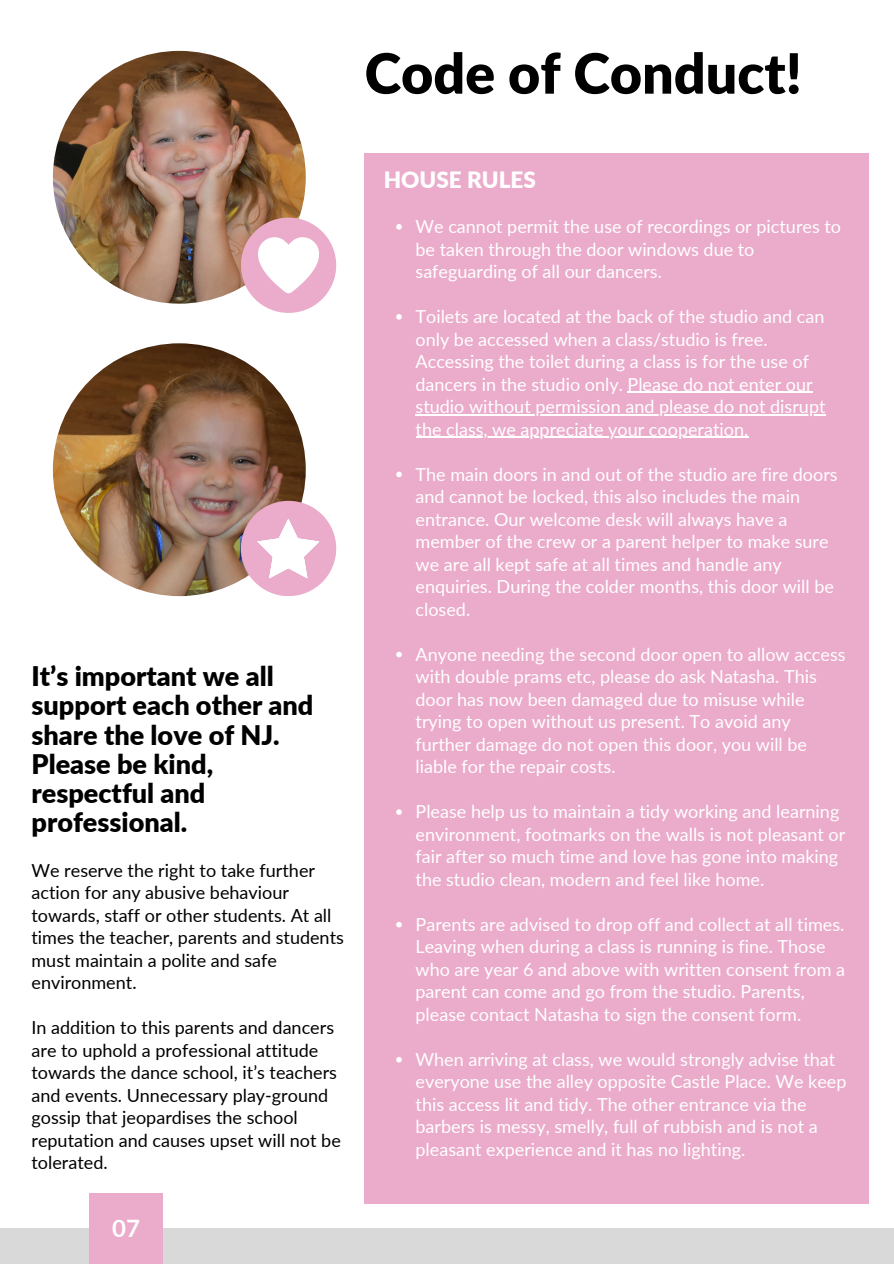
<style>
.page{position:relative;width:894px;height:1264px;background:#fff}
.page>*{position:absolute;margin:0;border:0;box-sizing:border-box;transform-origin:0 0}
.t1{font:900 55.5px "Lato";color:#000}
.t2{font:900 27px/29.2px "Lato";color:#000}
.t3{font:700 24px "Lato";color:#fff}
.t4{font:900 22.5px "Lato";color:#fff}
.t5{font:18px/22.5px "Lato";color:#fff}
.t6{font:18px/22.5px "Lato";color:#000}
</style>
<div class="page">
<div style="left:364px;top:154px;width:504px;height:1049px;background:#ebabcb"></div>
<div style="left:0;top:1228px;width:893px;height:35px;background:#d9d9d9"></div>
<div style="left:89px;top:1192px;width:74px;height:71px;background:#ebabcb"></div>
<img style="left:53px;top:51px;width:253px;height:253px;border-radius:50%">
<div style="left:241px;top:217px;width:95px;height:96px;background:#ebabcb;border-radius:50%"></div>
<svg style="left:258px;top:237px;width:60px;height:56px"></svg>
<img style="left:53px;top:343px;width:253px;height:253px;border-radius:50%">
<div style="left:241px;top:501px;width:95px;height:95px;background:#ebabcb;border-radius:50%"></div>
<svg style="left:257px;top:519px;width:62px;height:59px"></svg>
<svg style="left:396px;top:224px;width:6px;height:6px"></svg>
<svg style="left:396px;top:314px;width:6px;height:6px"></svg>
<hr style="left:627px;top:392px;width:185px;height:1px;background:#fff">
<hr style="left:415px;top:414px;width:410px;height:1px;background:#fff">
<hr style="left:415px;top:437px;width:333px;height:1px;background:#fff">
<svg style="left:396px;top:471px;width:6px;height:6px"></svg>
<svg style="left:396px;top:651px;width:6px;height:6px"></svg>
<svg style="left:396px;top:809px;width:6px;height:6px"></svg>
<svg style="left:396px;top:922px;width:6px;height:5px"></svg>
<svg style="left:396px;top:1057px;width:6px;height:5px"></svg>
<h1 class="t1" style="left:364px;top:39px;width:438px">Code of Conduct!</h1>
<p class="t2" style="left:31px;top:661px;width:283px">It’s important we all support each other and share the love of NJ.<br>Please be kind, respectful and professional.</p>
<p class="t6" style="left:31px;top:858px;width:314px">We reserve the right to take further action for any abusive behaviour towards, staff or other students. At all times the teacher, parents and students must maintain a polite and safe environment.</p>
<h2 class="t6" style="left:31px;top:1016px;width:311px">In addition to this parents and dancers are to uphold a professional attitude towards the dance school, it’s teachers and events. Unnecessary play-ground gossip that jeopardises the school reputation and causes upset will not be tolerated.</h2>
<p class="t3" style="left:112px;top:1212px;width:29px">07</p>
<p class="t4" style="left:383px;top:165px;width:154px">HOUSE RULES</p>
<h3 class="t5" style="left:415px;top:215px;width:427px">We cannot permit the use of recordings or pictures to be taken through the door windows due to safeguarding of all our dancers.</h3>
<p class="t5" style="left:415px;top:305px;width:410px">Toilets are located at the back of the studio and can only be accessed when a class/studio is free.<br>Accessing the toilet during a class is for the use of dancers in the studio only. Please do not enter our</p>
<p class="t5" style="left:415px;top:395px;width:411px">studio without permission and please do not disrupt</p>
<p class="t5" style="left:415px;top:417px;width:334px">the class, we appreciate your cooperation.</p>
<p class="t5" style="left:415px;top:462px;width:423px">The main doors in and out of the studio are fire doors and cannot be locked, this also includes the main entrance. Our welcome desk will always have a member of the crew or a parent helper to make sure we are all kept safe at all times and handle any enquiries. During the colder months, this door will be</p>
<p class="t5" style="left:415px;top:597px;width:56px">closed.</p>
<p class="t5" style="left:415px;top:642px;width:431px">Anyone needing the second door open to allow access with double prams etc, please do ask Natasha. This door has now been damaged due to misuse while trying to open without us present. To avoid any further damage do not open this door, you will be liable for the repair costs.</p>
<p class="t5" style="left:415px;top:800px;width:431px">Please help us to maintain a tidy working and learning environment, footmarks on the walls is not pleasant or fair after so much time and love has gone into making the studio clean, modern and feel like home.</p>
<p class="t5" style="left:415px;top:912px;width:431px">Parents are advised to drop off and collect at all times.<br>Leaving when during a class is running is fine. Those who are year 6 and above with written consent from a parent can come and go from the studio. Parents, please contact Natasha to sign the consent form.</p>
<p class="t5" style="left:415px;top:1047px;width:432px">When arriving at class, we would strongly advise that everyone use the alley opposite Castle Place. We keep this access lit and tidy. The other entrance via the barbers is messy, smelly, full of rubbish and is not a pleasant experience and it has no lighting.</p>
</div>
